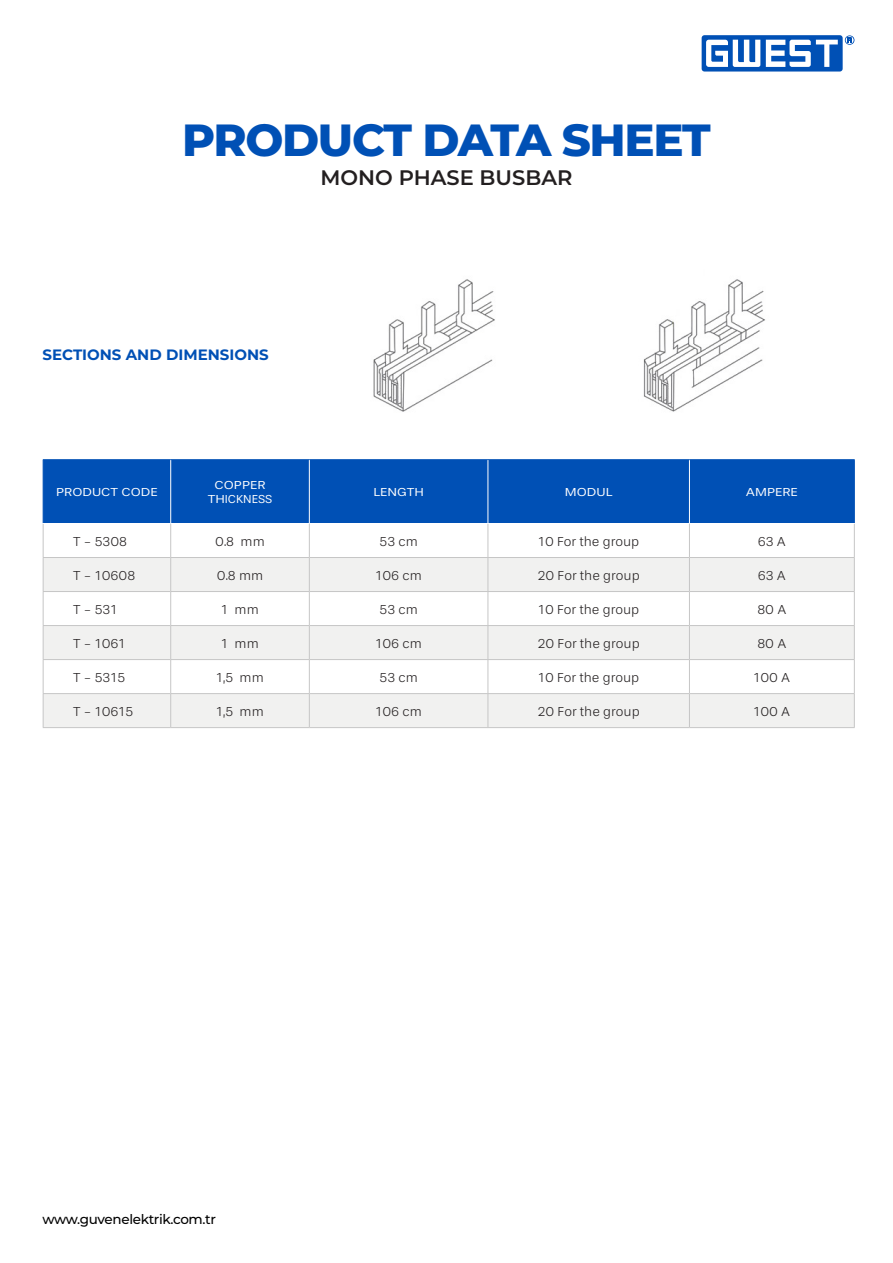
<style>
.page{position:relative;width:893px;height:1263px;background:#fff}
.page>*{position:absolute;margin:0;border:0;box-sizing:border-box;transform-origin:0 0}
.Category_3_Description{font:800 45px "Montserrat";letter-spacing:-.03em;color:#0050b5}
.Category_3_Description-2{font:600 21px "Montserrat";color:#231f20}
.t1{font:700 15px "Montserrat";color:#0050b5}
.TABLO_İÇERİK{font:300 13.5px "Stevie Sans";color:#231f20}
.t2{font:500 13.5px "Montserrat";letter-spacing:-.025em;color:#000}
.TABLO_BAŞLIK{font:12px "Stevie Sans";color:#fff;scale:1.14 1}
</style>
<div class="page">
<div style="left:702px;top:35px;width:141px;height:36px;background:#0050b5;border-radius:3px"></div>
<svg style="left:706px;top:40px;width:54px;height:27px"></svg>
<svg style="left:766px;top:40px;width:72px;height:27px"></svg>
<svg style="left:845px;top:35px;width:9px;height:10px"></svg>
<img style="left:373px;top:279px;width:392px;height:133px">
<div style="left:44px;top:460px;width:810px;height:63px;background:#0050b5"></div>
<div style="left:44px;top:558px;width:810px;height:169px;background:#f1f1f0"></div>
<svg style="left:44px;top:592px;width:810px;height:101px"></svg>
<hr style="left:43px;top:459px;width:128px;height:1px;background:#0050b5">
<hr style="left:43px;top:460px;width:1px;height:63px;background:#0050b5">
<hr style="left:171px;top:459px;width:138px;height:1px;background:#0050b5">
<hr style="left:309px;top:459px;width:179px;height:1px;background:#0050b5">
<hr style="left:488px;top:459px;width:201px;height:1px;background:#0050b5">
<hr style="left:170px;top:460px;width:1px;height:63px;background:#fff">
<hr style="left:309px;top:460px;width:1px;height:63px;background:#fff">
<hr style="left:488px;top:460px;width:1px;height:63px;background:#fff">
<hr style="left:689px;top:460px;width:1px;height:63px;background:#fff">
<hr style="left:689px;top:459px;width:166px;height:1px;background:#0050b5">
<hr style="left:854px;top:460px;width:1px;height:63px;background:#0050b5">
<hr style="left:43px;top:524px;width:1px;height:33px;background:#c6c6c6">
<hr style="left:170px;top:524px;width:1px;height:33px;background:#c6c6c6">
<hr style="left:309px;top:524px;width:1px;height:33px;background:#c6c6c6">
<hr style="left:488px;top:524px;width:1px;height:33px;background:#c6c6c6">
<hr style="left:689px;top:524px;width:1px;height:33px;background:#c6c6c6">
<hr style="left:854px;top:524px;width:1px;height:33px;background:#c6c6c6">
<hr style="left:43px;top:557px;width:128px;height:1px;background:#c6c6c6">
<hr style="left:43px;top:558px;width:1px;height:33px;background:#c6c6c6">
<hr style="left:171px;top:557px;width:138px;height:1px;background:#c6c6c6">
<hr style="left:170px;top:558px;width:1px;height:33px;background:#c6c6c6">
<hr style="left:309px;top:557px;width:179px;height:1px;background:#c6c6c6">
<hr style="left:309px;top:558px;width:1px;height:33px;background:#c6c6c6">
<hr style="left:488px;top:557px;width:201px;height:1px;background:#c6c6c6">
<hr style="left:488px;top:558px;width:1px;height:33px;background:#c6c6c6">
<hr style="left:689px;top:557px;width:166px;height:1px;background:#c6c6c6">
<hr style="left:689px;top:558px;width:1px;height:33px;background:#c6c6c6">
<hr style="left:854px;top:558px;width:1px;height:33px;background:#c6c6c6">
<hr style="left:43px;top:591px;width:128px;height:1px;background:#c6c6c6">
<hr style="left:43px;top:592px;width:1px;height:33px;background:#c6c6c6">
<hr style="left:171px;top:591px;width:138px;height:1px;background:#c6c6c6">
<hr style="left:170px;top:592px;width:1px;height:33px;background:#c6c6c6">
<hr style="left:309px;top:591px;width:179px;height:1px;background:#c6c6c6">
<hr style="left:309px;top:592px;width:1px;height:33px;background:#c6c6c6">
<hr style="left:488px;top:591px;width:201px;height:1px;background:#c6c6c6">
<hr style="left:488px;top:592px;width:1px;height:33px;background:#c6c6c6">
<hr style="left:689px;top:591px;width:166px;height:1px;background:#c6c6c6">
<hr style="left:689px;top:592px;width:1px;height:33px;background:#c6c6c6">
<hr style="left:854px;top:592px;width:1px;height:33px;background:#c6c6c6">
<hr style="left:43px;top:625px;width:128px;height:1px;background:#c6c6c6">
<hr style="left:43px;top:626px;width:1px;height:33px;background:#c6c6c6">
<hr style="left:171px;top:625px;width:138px;height:1px;background:#c6c6c6">
<hr style="left:170px;top:626px;width:1px;height:33px;background:#c6c6c6">
<hr style="left:309px;top:625px;width:179px;height:1px;background:#c6c6c6">
<hr style="left:309px;top:626px;width:1px;height:33px;background:#c6c6c6">
<hr style="left:488px;top:625px;width:201px;height:1px;background:#c6c6c6">
<hr style="left:488px;top:626px;width:1px;height:33px;background:#c6c6c6">
<hr style="left:689px;top:625px;width:166px;height:1px;background:#c6c6c6">
<hr style="left:689px;top:626px;width:1px;height:33px;background:#c6c6c6">
<hr style="left:854px;top:626px;width:1px;height:33px;background:#c6c6c6">
<hr style="left:43px;top:659px;width:128px;height:1px;background:#c6c6c6">
<hr style="left:43px;top:660px;width:1px;height:33px;background:#c6c6c6">
<hr style="left:171px;top:659px;width:138px;height:1px;background:#c6c6c6">
<hr style="left:170px;top:660px;width:1px;height:33px;background:#c6c6c6">
<hr style="left:309px;top:659px;width:179px;height:1px;background:#c6c6c6">
<hr style="left:309px;top:660px;width:1px;height:33px;background:#c6c6c6">
<hr style="left:488px;top:659px;width:201px;height:1px;background:#c6c6c6">
<hr style="left:488px;top:660px;width:1px;height:33px;background:#c6c6c6">
<hr style="left:689px;top:659px;width:166px;height:1px;background:#c6c6c6">
<hr style="left:689px;top:660px;width:1px;height:33px;background:#c6c6c6">
<hr style="left:854px;top:660px;width:1px;height:33px;background:#c6c6c6">
<hr style="left:43px;top:693px;width:128px;height:1px;background:#c6c6c6">
<hr style="left:43px;top:694px;width:1px;height:33px;background:#c6c6c6">
<hr style="left:171px;top:693px;width:138px;height:1px;background:#c6c6c6">
<hr style="left:170px;top:694px;width:1px;height:33px;background:#c6c6c6">
<hr style="left:309px;top:693px;width:179px;height:1px;background:#c6c6c6">
<hr style="left:309px;top:694px;width:1px;height:33px;background:#c6c6c6">
<hr style="left:488px;top:693px;width:201px;height:1px;background:#c6c6c6">
<hr style="left:488px;top:694px;width:1px;height:33px;background:#c6c6c6">
<hr style="left:689px;top:693px;width:166px;height:1px;background:#c6c6c6">
<hr style="left:689px;top:694px;width:1px;height:33px;background:#c6c6c6">
<hr style="left:854px;top:694px;width:1px;height:33px;background:#c6c6c6">
<hr style="left:43px;top:727px;width:128px;height:1px;background:#c6c6c6">
<hr style="left:171px;top:727px;width:138px;height:1px;background:#c6c6c6">
<hr style="left:309px;top:727px;width:179px;height:1px;background:#c6c6c6">
<hr style="left:488px;top:727px;width:201px;height:1px;background:#c6c6c6">
<hr style="left:689px;top:727px;width:166px;height:1px;background:#c6c6c6">
<p class="Category_3_Description" style="left:182px;top:107px;width:530px">PRODUCT DATA SHEET</p>
<p class="Category_3_Description-2" style="left:321px;top:162px;width:253px">MONO PHASE BUSBAR</p>
<p class="t1" style="left:43px;top:344px;width:228px">SECTIONS AND DIMENSIONS</p>
<p class="TABLO_BAŞLIK" style="left:56px;top:485px;width:91px">PRODUCT CODE</p>
<p class="TABLO_BAŞLIK" style="left:214px;top:478px;width:46px">COPPER</p>
<p class="TABLO_BAŞLIK" style="left:208px;top:492px;width:58px">THICKNESS</p>
<p class="TABLO_BAŞLIK" style="left:373px;top:485px;width:46px">LENGTH</p>
<p class="TABLO_BAŞLIK" style="left:565px;top:485px;width:43px">MODUL</p>
<p class="TABLO_BAŞLIK" style="left:746px;top:485px;width:47px">AMPERE</p>
<p class="TABLO_İÇERİK" style="left:73px;top:533px;width:55px">T - 5308</p>
<p class="TABLO_İÇERİK" style="left:215px;top:533px;width:51px">0.8 mm</p>
<p class="TABLO_İÇERİK" style="left:379px;top:533px;width:40px">53 cm</p>
<p class="TABLO_İÇERİK" style="left:538px;top:533px;width:103px">10 For the group</p>
<p class="TABLO_İÇERİK" style="left:758px;top:533px;width:30px">63 A</p>
<p class="TABLO_İÇERİK" style="left:73px;top:567px;width:63px">T - 10608</p>
<p class="TABLO_İÇERİK" style="left:217px;top:567px;width:48px">0.8 mm</p>
<p class="TABLO_İÇERİK" style="left:375px;top:567px;width:48px">106 cm</p>
<p class="TABLO_İÇERİK" style="left:538px;top:567px;width:104px">20 For the group</p>
<p class="TABLO_İÇERİK" style="left:758px;top:567px;width:30px">63 A</p>
<p class="TABLO_İÇERİK" style="left:73px;top:601px;width:46px">T - 531</p>
<p class="TABLO_İÇERİK" style="left:221px;top:601px;width:39px">1 mm</p>
<p class="TABLO_İÇERİK" style="left:379px;top:601px;width:40px">53 cm</p>
<p class="TABLO_İÇERİK" style="left:538px;top:601px;width:103px">10 For the group</p>
<p class="TABLO_İÇERİK" style="left:757px;top:601px;width:30px">80 A</p>
<p class="TABLO_İÇERİK" style="left:73px;top:635px;width:54px">T - 1061</p>
<p class="TABLO_İÇERİK" style="left:221px;top:635px;width:39px">1 mm</p>
<p class="TABLO_İÇERİK" style="left:375px;top:635px;width:48px">106 cm</p>
<p class="TABLO_İÇERİK" style="left:538px;top:635px;width:104px">20 For the group</p>
<p class="TABLO_İÇERİK" style="left:757px;top:635px;width:30px">80 A</p>
<p class="TABLO_İÇERİK" style="left:73px;top:669px;width:53px">T - 5315</p>
<p class="TABLO_İÇERİK" style="left:216px;top:669px;width:49px">1,5 mm</p>
<p class="TABLO_İÇERİK" style="left:379px;top:669px;width:40px">53 cm</p>
<p class="TABLO_İÇERİK" style="left:538px;top:669px;width:103px">10 For the group</p>
<p class="TABLO_İÇERİK" style="left:753px;top:669px;width:38px">100 A</p>
<p class="TABLO_İÇERİK" style="left:73px;top:703px;width:61px">T - 10615</p>
<p class="TABLO_İÇERİK" style="left:216px;top:703px;width:49px">1,5 mm</p>
<p class="TABLO_İÇERİK" style="left:375px;top:703px;width:48px">106 cm</p>
<p class="TABLO_İÇERİK" style="left:538px;top:703px;width:104px">20 For the group</p>
<p class="TABLO_İÇERİK" style="left:753px;top:703px;width:38px">100 A</p>
<p class="t2" style="left:43px;top:1209px;width:175px">www.guvenelektrik.com.tr</p>
</div>
